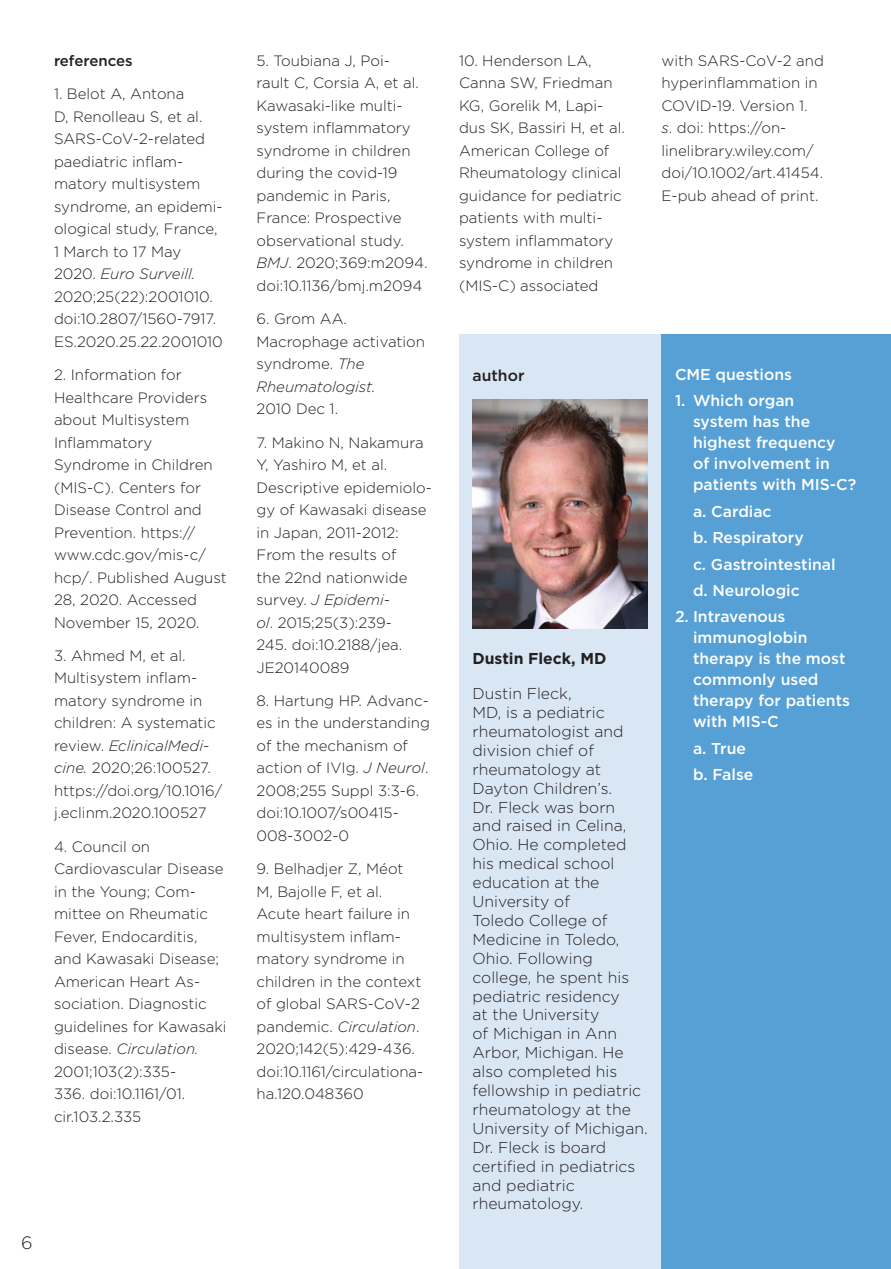
<style>
.page{position:relative;width:891px;height:1269px;background:#fff}
.page>*{position:absolute;margin:0;border:0;box-sizing:border-box;transform-origin:0 0}
.t1{font:300 18px "Gotham";color:#231f20}
.t2{font:300 15.75px/18.9px "Gotham";color:#231f20}
.Body_Copy{font:500 15.75px/21px "Gotham";color:#fff}
.t3{font:700 15.75px "Gotham";color:#231f20}
.t4{font:500 15.75px "Gotham";color:#231f20}
.Body_Copy-2{font:300 15px/22.5px "Gotham";color:#231f20}
.Paragraph_Head{font:500 15px "Gotham";color:#231f20}
.s1{font-style:italic}
</style>
<div class="page">
<div style="left:459px;top:334px;width:216px;height:935px;background:#d9e7f4"></div>
<div style="left:662px;top:334px;width:229px;height:935px;background:#56a0d5"></div>
<img style="left:472px;top:400px;width:176px;height:228px">
<p class="Paragraph_Head" style="left:54px;top:51px;width:80px">references</p>
<p class="Body_Copy-2" style="left:54px;top:82px;width:170px">1. Belot A, Antona<br>D, Renolleau S, et al.<br>SARS-CoV-2-related paediatric inflam&shy;matory multisystem syndrome, an epidemi&shy;ological study, France,<br>1 March to 17 May<br>2020. <span class="s1">Euro Surveill.<br></span>2020;25(22):2001010. doi:10.2807/1560-7917.<br>ES.2020.25.22.2001010</p>
<p class="Body_Copy-2" style="left:54px;top:363px;width:174px">2. Information for<br>Healthcare Providers about Multisystem<br>Inflammatory<br>Syndrome in Children (MIS-C). Centers for<br>Disease Control and<br>Prevention. https:// www.cdc.gov/mis-c/ hcp/. Published August<br>28, 2020. Accessed<br>November 15, 2020.</p>
<p class="Body_Copy-2" style="left:54px;top:644px;width:170px">3. Ahmed M, et al.<br>Multisystem inflam&shy;matory syndrome in children: A systematic review. <span class="s1">EclinicalMedi&shy;cine.</span> 2020;26:100527. https://doi.org/10.1016/ j.eclinm.2020.100527</p>
<p class="Body_Copy-2" style="left:54px;top:835px;width:174px">4. Council on<br>Cardiovascular Disease in the Young; Com&shy;mittee on Rheumatic<br>Fever, Endocarditis, and Kawasaki Disease;<br>American Heart As&shy;sociation. Diagnostic guidelines for Kawasaki disease. <span class="s1">Circulation.<br></span>2001;103(2):335-<br>336. doi:10.1161/01. cir.103.2.335</p>
<p class="t1" style="left:21px;top:1231px;width:13px">6</p>
<p class="Body_Copy-2" style="left:256px;top:49px;width:173px">5. Toubiana J, Poi-<br>rault C, Corsia A, et al.<br>Kawasaki-like multi&shy;system inflammatory syndrome in children during the covid-19 pandemic in Paris,<br>France: Prospective observational study.<br><span class="s1">BMJ</span>. 2020;369:m2094. doi:10.1136/bmj.m2094</p>
<p class="Body_Copy-2" style="left:256px;top:307px;width:170px">6. Grom AA.<br>Macrophage activation syndrome. <span class="s1">The<br>Rheumatologist.<br></span>2010 Dec 1.</p>
<p class="Body_Copy-2" style="left:256px;top:431px;width:177px">7. Makino N, Nakamura<br>Y, Yashiro M, et al.<br>Descriptive epidemiolo&shy;gy of Kawasaki disease in Japan, 2011-2012:<br>From the results of<br>the 22nd nationwide survey. <span class="s1">J Epidemi-<br>ol</span>. 2015;25(3):239-<br>245. doi:10.2188/jea.<br>JE20140089</p>
<p class="Body_Copy-2" style="left:256px;top:689px;width:175px">8. Hartung HP. Advanc&shy;es in the understanding of the mechanism of action of IVIg. <span class="s1">J Neurol</span>.<br>2008;255 Suppl 3:3-6. doi:10.1007/s00415-<br>008-3002-0</p>
<p class="Body_Copy-2" style="left:256px;top:857px;width:168px">9. Belhadjer Z, Méot<br>M, Bajolle F, et al.<br>Acute heart failure in multisystem inflam&shy;matory syndrome in children in the context of global SARS-CoV-2 pandemic. <span class="s1">Circulation</span>.<br>2020;142(5):429-436. doi:10.1161/circulationa&shy;ha.120.048360</p>
<p class="Body_Copy-2" style="left:459px;top:49px;width:167px">10. Henderson LA,<br>Canna SW, Friedman<br>KG, Gorelik M, Lapi&shy;dus SK, Bassiri H, et al.<br>American College of<br>Rheumatology clinical guidance for pediatric patients with multi&shy;system inflammatory syndrome in children (MIS-C) associated</p>
<p class="Body_Copy-2" style="left:662px;top:49px;width:164px">with SARS-CoV-2 and hyperinflammation in<br>COVID-19. Version 1.<br><span class="s1">s</span>. doi: https://on&shy;linelibrary.wiley.com/ doi/10.1002/art.41454.<br>E-pub ahead of print.</p>
<p class="t4" style="left:472px;top:366px;width:54px">author</p>
<p class="t3" style="left:472px;top:648px;width:135px">Dustin Fleck, MD</p>
<p class="t2" style="left:472px;top:684px;width:177px">Dustin Fleck,<br>MD, is a pediatric rheumatologist and division chief of rheumatology at<br>Dayton Children’s.<br>Dr. Fleck was born and raised in Celina,<br>Ohio. He completed his medical school education at the<br>University of<br>Toledo College of<br>Medicine in Toledo,<br>Ohio. Following college, he spent his pediatric residency<br>at the University<br>of Michigan in Ann<br>Arbor, Michigan. He also completed his fellowship in pediatric rheumatology at the<br>University of Michigan.<br>Dr. Fleck is board certified in pediatrics and pediatric rheumatology.</p>
<p class="Body_Copy" style="left:675px;top:364px;width:119px">CME questions</p>
<p class="Body_Copy" style="left:693px;top:390px;width:165px;text-indent:-18px">1. Which organ<br>system has the highest frequency<br>of involvement in patients with MIS-C?</p>
<p class="Body_Copy" style="left:693px;top:501px;width:80px">a. Cardiac</p>
<p class="Body_Copy" style="left:693px;top:527px;width:112px">b. Respiratory</p>
<p class="Body_Copy" style="left:693px;top:553px;width:144px">c. Gastrointestinal</p>
<p class="Body_Copy" style="left:693px;top:580px;width:108px">d. Neurologic</p>
<p class="Body_Copy" style="left:693px;top:606px;width:159px;text-indent:-18px">2. Intravenous immunoglobin therapy is the most commonly used therapy for patients with MIS-C</p>
<p class="Body_Copy" style="left:693px;top:738px;width:55px">a. True</p>
<p class="Body_Copy" style="left:693px;top:764px;width:62px">b. False</p>
</div>
